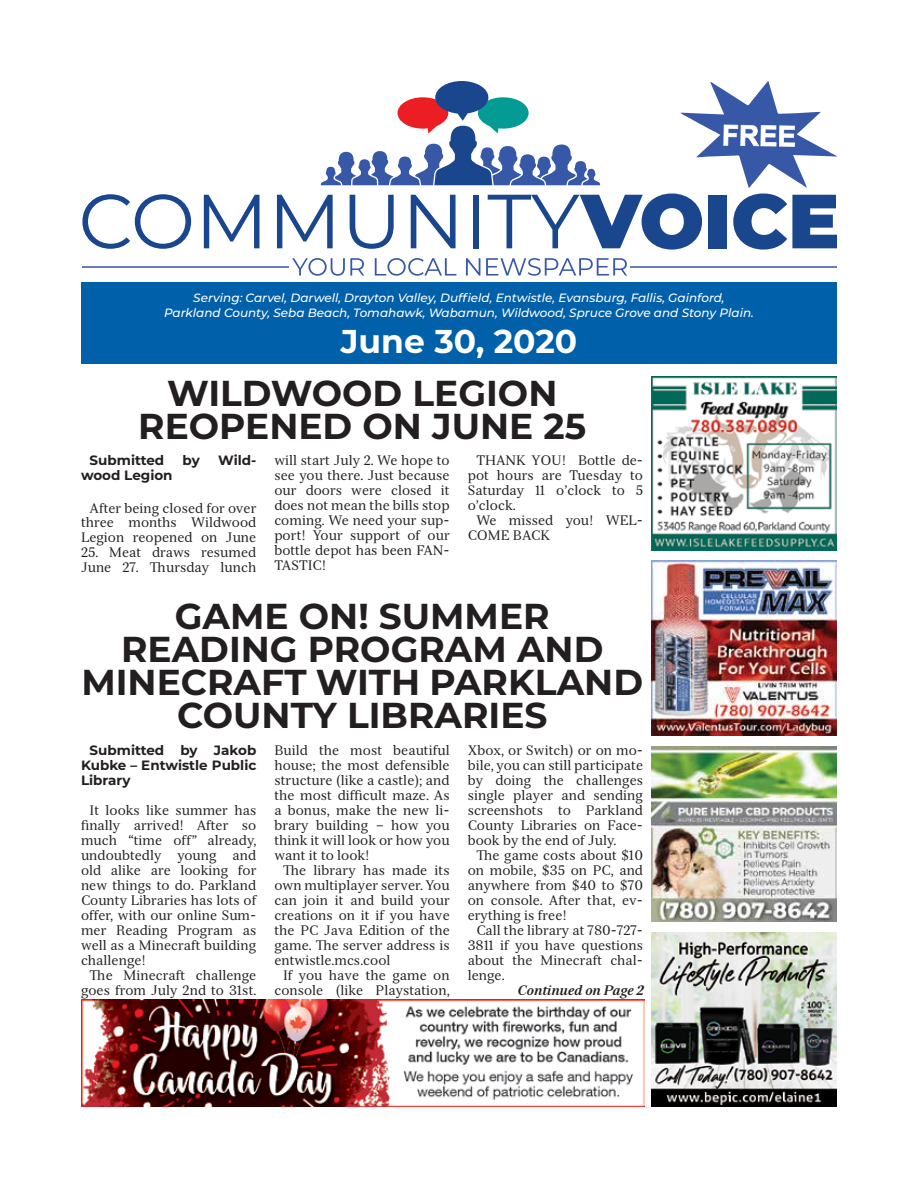
<style>
.page{position:relative;width:918px;height:1188px;background:#fff}
.page>*{position:absolute;margin:0;border:0;box-sizing:border-box;transform-origin:0 0}
.t1{font:700 36px/33px "Montserrat";color:#231f20;text-align:center}
.t2{font:700 33px "Montserrat";color:#fff}
.t3{font:13.5px/15px "Serif 12 Beta";color:#231f20;text-align:justify}
.t4{font:700 13.5px/15px "Montserrat";color:#231f20;text-align:justify}
.t5{font:italic 700 13.5px "Serif 12 Beta";color:#231f20}
.t6{font:italic 500 12px/14.4px "Montserrat";color:#fff;text-align:center}
</style>
<div class="page">
<div style="left:81px;top:282px;width:756px;height:81px;background:#0060a9"></div>
<hr style="left:82px;top:266px;width:207px;height:2px;background:#6c7bb5">
<hr style="left:630px;top:266px;width:207px;height:2px;background:#6c7bb5">
<svg style="left:292px;top:258px;width:72px;height:18px"></svg>
<svg style="left:375px;top:258px;width:81px;height:18px"></svg>
<svg style="left:466px;top:258px;width:14px;height:18px"></svg>
<svg style="left:486px;top:258px;width:141px;height:18px"></svg>
<svg style="left:82px;top:194px;width:109px;height:55px"></svg>
<svg style="left:204px;top:195px;width:56px;height:53px"></svg>
<svg style="left:277px;top:81px;width:560px;height:169px"></svg>
<img style="left:652px;top:376px;width:185px;height:175px">
<img style="left:652px;top:561px;width:185px;height:174px">
<img style="left:652px;top:747px;width:185px;height:174px">
<img style="left:652px;top:932px;width:185px;height:175px">
<img style="left:81px;top:999px;width:563px;height:108px">
<p class="t6" style="left:164px;top:290px;width:591px">Serving: Carvel, Darwell, Drayton Valley, Duffield, Entwistle, Evansburg, Fallis, Gainford,<br>Parkland County, Seba Beach, Tomahawk, Wabamun, Wildwood, Spruce Grove and Stony Plain.</p>
<h2 class="t2" style="left:341px;top:318px;width:238px">June 30, 2020</h2>
<h1 class="t1" style="left:138px;top:375px;width:449px">WILDWOOD LEGION<br>REOPENED ON JUNE 25</h1>
<p class="t4" style="left:90px;top:452px;width:76px">Submitted</p>
<p class="t4" style="left:183px;top:452px;width:19px">by</p>
<p class="t4" style="left:218px;top:452px;width:40px">Wild-</p>
<p class="t4" style="left:81px;top:467px;width:93px">wood Legion</p>
<p class="t3" style="left:81px;top:500px;width:177px;text-indent:9px">After being closed for over three months Wildwood Legion reopened on June</p>
<p class="t3" style="left:81px;top:545px;width:177px">25. Meat draws resumed<br>June 27. Thursday lunch</p>
<p class="t3" style="left:274px;top:452px;width:177px">will start July 2. We hope to see you there. Just because our doors were closed it does not mean the bills stop coming. We need your sup&shy;port! Your support of our bottle depot has been FAN-TASTIC!</p>
<p class="t3" style="left:468px;top:452px;width:177px;text-indent:9px">THANK YOU! Bottle de&shy;pot hours are Tuesday to Saturday 11 o’clock to 5 o’clock.</p>
<p class="t3" style="left:468px;top:512px;width:177px;text-indent:9px">We missed you! WEL-<br>COME BACK</p>
<h1 class="t1" style="left:81px;top:598px;width:563px">GAME ON! SUMMER<br>READING PROGRAM AND<br>MINECRAFT WITH PARKLAND<br>COUNTY LIBRARIES</h1>
<p class="t4" style="left:81px;top:742px;width:177px;text-indent:9px">Submitted by Jakob Kubke – Entwistle Public Library</p>
<p class="t3" style="left:81px;top:802px;width:177px;text-indent:9px">It looks like summer has finally arrived! After so much “time off” already, undoubtedly young and old alike are looking for new things to do. Parkland County Libraries has lots of offer, with our online Sum&shy;mer Reading Program as well as a Minecraft building challenge!</p>
<p class="t3" style="left:81px;top:967px;width:177px;text-align:right">The Minecraft challenge goes from July 2nd to 31st.</p>
<p class="t3" style="left:274px;top:742px;width:177px">Build the most beautiful house; the most defensible structure (like a castle); and the most difficult maze. As a bonus, make the new li&shy;brary building – how you think it will look or how you want it to look!</p>
<p class="t3" style="left:274px;top:862px;width:177px;text-indent:9px">The library has made its own multiplayer server. You can join it and build your creations on it if you have the PC Java Edition of the game. The server address is entwistle.mcs.cool</p>
<p class="t3" style="left:274px;top:967px;width:177px;text-align:right">If you have the game on console (like Playstation,</p>
<p class="t3" style="left:468px;top:742px;width:177px">Xbox, or Switch) or on mo&shy;bile, you can still participate by doing the challenges single player and sending screenshots to Parkland County Libraries on Face&shy;book by the end of July.</p>
<p class="t3" style="left:468px;top:847px;width:177px;text-indent:9px">The game costs about $10 on mobile, $35 on PC, and anywhere from $40 to $70 on console. After that, ev&shy;erything is free!</p>
<p class="t3" style="left:468px;top:922px;width:177px;text-indent:9px">Call the library at 780-727- 3811 if you have questions about the Minecraft chal&shy;lenge.</p>
<p class="t5" style="left:518px;top:982px;width:127px">Continued on Page 2</p>
</div>
